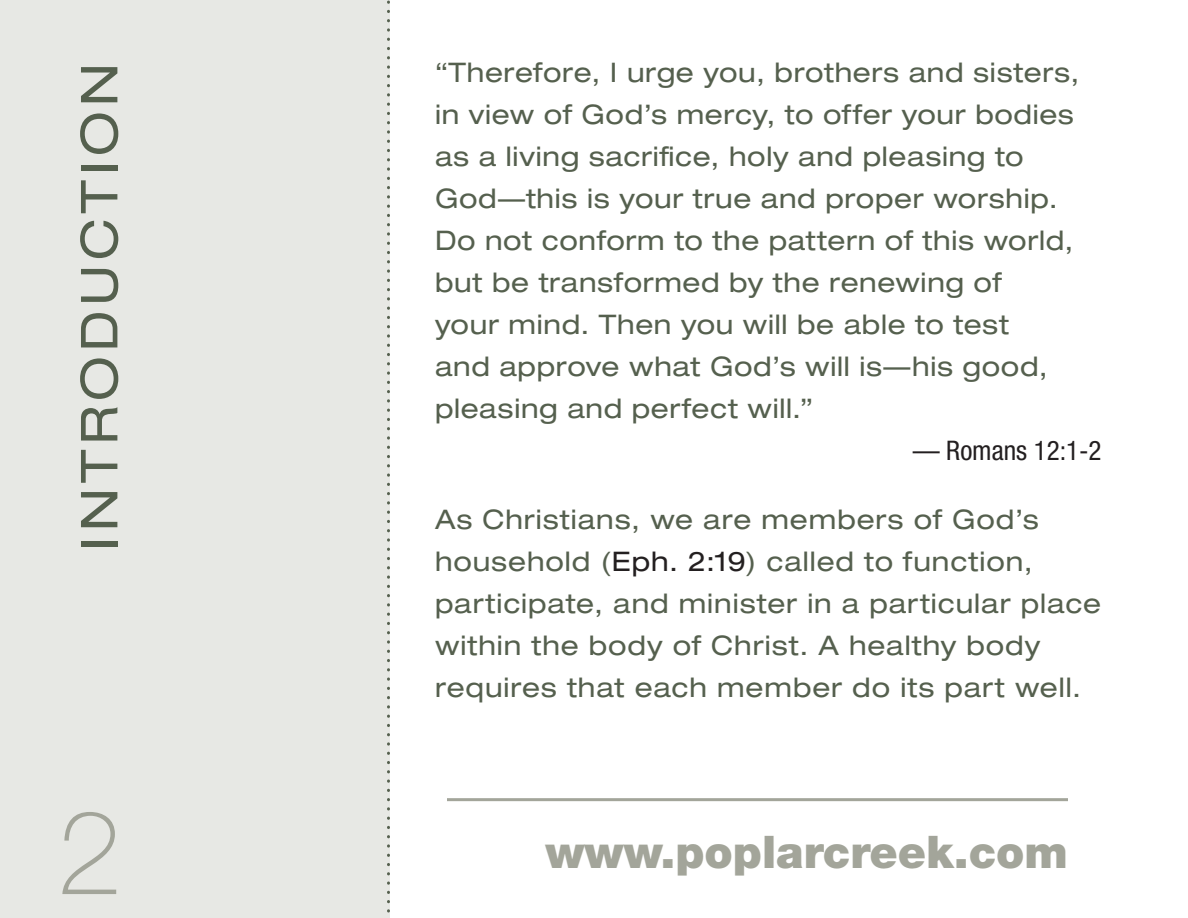
<style>
.page{position:relative;width:1188px;height:918px;background:#fff}
.page>*{position:absolute;margin:0;border:0;box-sizing:border-box;transform-origin:0 0}
.t1{font:100 117px "Helvetica Neue LT Std";color:#a3a59a}
.t2{font:expanded 51px "Helvetica Neue LT Std";letter-spacing:.1em;color:#55604e}
.t3{font:900 45px "Helvetica Neue LT Std";color:#a3a59a}
.t4{font:expanded 27px/42px "Helvetica Neue LT Std";letter-spacing:.025em;color:#55604e}
.t5{font:condensed 27px "Helvetica Neue LT Std";color:#231f20}
.s1{color:#231f20}
</style>
<div class="page">
<div style="left:0;top:0;width:390px;height:918px;background:#e7e8e4"></div>
<svg style="left:387px;top:0;width:3px;height:913px"></svg>
<hr style="left:447px;top:798px;width:621px;height:3px;background:#a3a59a">
<p class="t2" style="left:68px;top:551px;width:489px;rotate:-90deg">INTRODUCTION</p>
<p class="t1" style="left:57px;top:786px;width:67px">2</p>
<p class="t4" style="left:435px;top:51px;width:646px">“Therefore, I urge you, brothers and sisters, in view of God’s mercy, to offer your bodies as a living sacrifice, holy and pleasing to God—this is your true and proper worship.<br>Do not conform to the pattern of this world, but be transformed by the renewing of<br>your mind. Then you will be able to test<br>and approve what God’s will is—his good, pleasing and perfect will.”</p>
<p class="t5" style="left:913px;top:435px;width:190px">— Romans 12:1-2</p>
<p class="t4" style="left:435px;top:498px;width:668px">As Christians, we are members of God’s household (<span class="s1">Eph. 2:19</span>) called to function, participate, and minister in a particular place within the body of Christ. A healthy body requires that each member do its part well.</p>
<h3 class="t3" style="left:545px;top:825px;width:524px">www.poplarcreek.com</h3>
</div>
